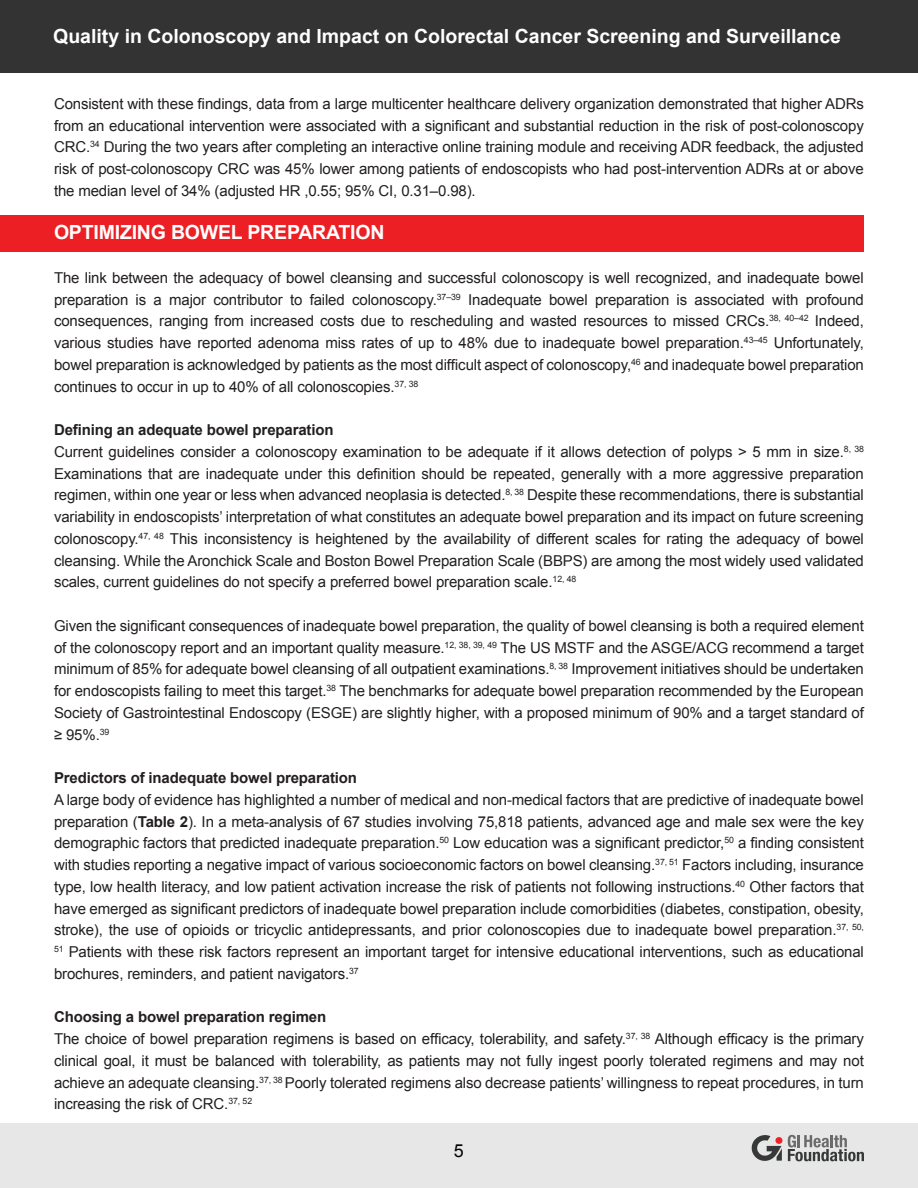
<style>
.page{position:relative;width:918px;height:1188px;background:#fff}
.page>*{position:absolute;margin:0;border:0;box-sizing:border-box;transform-origin:0 0}
.t1{font:700 19.5px "Arial";color:#fff}
.t2{font:18px "Arial";color:#040503}
.t3{font:15px/21.8px "Arial";letter-spacing:-.01em;color:#231f20;text-align:justify}
.t4{font:700 15px "Arial";letter-spacing:-.01em;color:#231f20}
.s1{font-weight:700}
</style>
<div class="page">
<div style="left:0;top:1123px;width:918px;height:65px;background:#e7e7e7"></div>
<div style="left:0;top:0;width:918px;height:72px;background:#323332"></div>
<svg style="left:752px;top:1135px;width:112px;height:26px"></svg>
<div style="left:0;top:215px;width:864px;height:37px;background:#ec2024"></div>
<h1 class="t1" style="left:53px;top:24px;width:789px">Quality in Colonoscopy and Impact on Colorectal Cancer Screening and Surveillance</h1>
<p class="t3" style="left:54px;top:93px;width:811px">Consistent with these findings, data from a large multicenter healthcare delivery organization demonstrated that higher ADRs from an educational intervention were associated with a significant and substantial reduction in the risk of post-colonoscopy CRC.<sup>34</sup> During the two years after completing an interactive online training module and receiving ADR feedback, the adjusted risk of post-colonoscopy CRC was 45% lower among patients of endoscopists who had post-intervention ADRs at or above the median level of 34% (adjusted HR ,0.55; 95% CI, 0.31–0.98).</p>
<p class="t1" style="left:54px;top:220px;width:332px">OPTIMIZING BOWEL PREPARATION</p>
<p class="t3" style="left:54px;top:267px;width:811px">The link between the adequacy of bowel cleansing and successful colonoscopy is well recognized, and inadequate bowel preparation is a major contributor to failed colonoscopy.<sup>37–39</sup> Inadequate bowel preparation is associated with profound consequences, ranging from increased costs due to rescheduling and wasted resources to missed CRCs.<sup>38,</sup> <sup>40–42</sup> Indeed, various studies have reported adenoma miss rates of up to 48% due to inadequate bowel preparation.<sup>43–45</sup> Unfortunately, bowel preparation is acknowledged by patients as the most difficult aspect of colonoscopy,<sup>46</sup> and inadequate bowel preparation continues to occur in up to 40% of all colonoscopies.<sup>37,</sup> <sup>38</sup></p>
<p class="t4" style="left:54px;top:420px;width:281px">Defining an adequate bowel preparation</p>
<p class="t3" style="left:54px;top:441px;width:811px">Current guidelines consider a colonoscopy examination to be adequate if it allows detection of polyps &gt; 5 mm in size.<sup>8,</sup> <sup>38<br></sup>Examinations that are inadequate under this definition should be repeated, generally with a more aggressive preparation regimen, within one year or less when advanced neoplasia is detected.<sup>8,</sup> <sup>38</sup> Despite these recommendations, there is substantial variability in endoscopists’ interpretation of what constitutes an adequate bowel preparation and its impact on future screening colonoscopy.<sup>47,</sup> <sup>48</sup> This inconsistency is heightened by the availability of different scales for rating the adequacy of bowel cleansing. While the Aronchick Scale and Boston Bowel Preparation Scale (BBPS) are among the most widely used validated scales, current guidelines do not specify a preferred bowel preparation scale.<sup>12,</sup> <sup>48</sup></p>
<p class="t3" style="left:54px;top:615px;width:811px">Given the significant consequences of inadequate bowel preparation, the quality of bowel cleansing is both a required element of the colonoscopy report and an important quality measure.<sup>12,</sup> <sup>38,</sup> <sup>39,</sup> <sup>49</sup> The US MSTF and the ASGE/ACG recommend a target minimum of 85% for adequate bowel cleansing of all outpatient examinations.<sup>8,</sup> <sup>38</sup> Improvement initiatives should be undertaken for endoscopists failing to meet this target.<sup>38</sup> The benchmarks for adequate bowel preparation recommended by the European Society of Gastrointestinal Endoscopy (ESGE) are slightly higher, with a proposed minimum of 90% and a target standard of ≥ 95%.<sup>39</sup></p>
<p class="t4" style="left:54px;top:768px;width:305px">Predictors of inadequate bowel preparation</p>
<p class="t3" style="left:54px;top:789px;width:812px">A large body of evidence has highlighted a number of medical and non-medical factors that are predictive of inadequate bowel preparation (<span class="s1">Table 2</span>). In a meta-analysis of 67 studies involving 75,818 patients, advanced age and male sex were the key demographic factors that predicted inadequate preparation.<sup>50</sup> Low education was a significant predictor,<sup>50</sup> a finding consistent with studies reporting a negative impact of various socioeconomic factors on bowel cleansing.<sup>37,</sup> <sup>51</sup> Factors including, insurance type, low health literacy, and low patient activation increase the risk of patients not following instructions.<sup>40</sup> Other factors that have emerged as significant predictors of inadequate bowel preparation include comorbidities (diabetes, constipation, obesity, stroke), the use of opioids or tricyclic antidepressants, and prior colonoscopies due to inadequate bowel preparation.<sup>37,</sup> <sup>50, 51</sup> Patients with these risk factors represent an important target for intensive educational interventions, such as educational brochures, reminders, and patient navigators.<sup>37</sup></p>
<p class="t4" style="left:54px;top:1007px;width:274px">Choosing a bowel preparation regimen</p>
<p class="t3" style="left:54px;top:1028px;width:811px">The choice of bowel preparation regimens is based on efficacy, tolerability, and safety.<sup>37,</sup> <sup>38</sup> Although efficacy is the primary clinical goal, it must be balanced with tolerability, as patients may not fully ingest poorly tolerated regimens and may not achieve an adequate cleansing.<sup>37,</sup> <sup>38</sup> Poorly tolerated regimens also decrease patients’ willingness to repeat procedures, in turn increasing the risk of CRC.<sup>37,</sup> <sup>52</sup></p>
<p class="t2" style="left:454px;top:1139px;width:12px">5</p>
</div>
